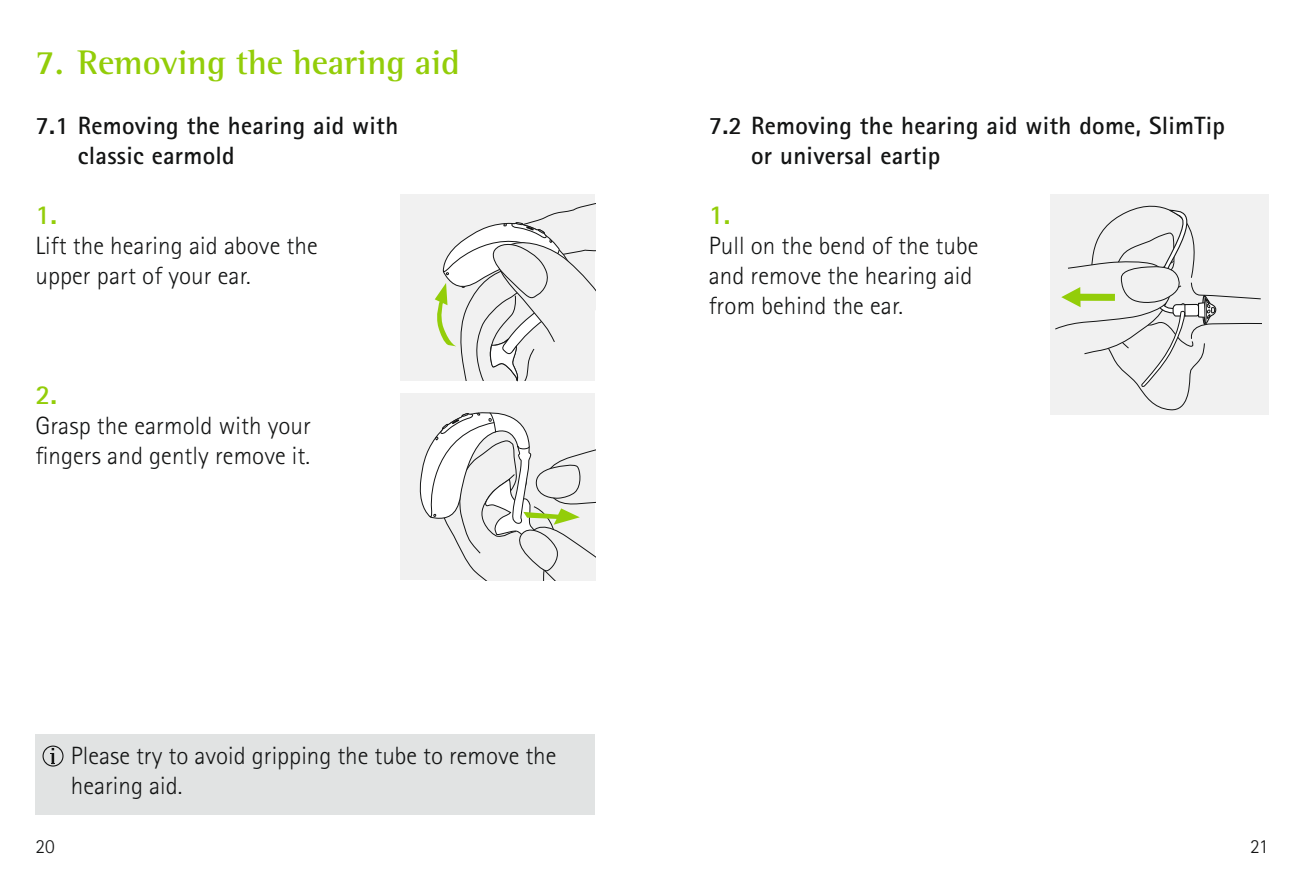
<style>
.page{position:relative;width:1304px;height:886px;background:#fff}
.page>*{position:absolute;margin:0;border:0;box-sizing:border-box;transform-origin:0 0}
.t1{font:700 35px "Rotis Semi Serif Pro";color:#93cd09}
.t2{font:700 27.5px "Rotis Sans Serif Pro";color:#93cd09}
.t3{font:300 25px/30px "Rotis Sans Serif Pro";letter-spacing:.005em;color:#131414}
.t4{font:700 25px/30px "Rotis Sans Serif Pro";letter-spacing:.01em;color:#131414}
.t5{font:300 20px "Rotis Sans Serif Pro";color:#131414}
</style>
<div class="page">
<div style="left:400px;top:194px;width:195px;height:187px;background:#f1f1f1"></div>
<svg style="left:435px;top:203px;width:160px;height:178px"></svg>
<div style="left:400px;top:393px;width:195px;height:187px;background:#f1f1f1"></div>
<svg style="left:419px;top:412px;width:176px;height:168px"></svg>
<div style="left:35px;top:734px;width:560px;height:81px;background:#e1e3e3"></div>
<svg style="left:43px;top:745px;width:21px;height:21px"></svg>
<div style="left:1050px;top:194px;width:219px;height:220px;background:#f1f1f1"></div>
<svg style="left:1055px;top:205px;width:207px;height:206px"></svg>
<h1 class="t1" style="left:35px;top:48px;width:426px">7. Removing the hearing aid</h1>
<p class="t4" style="left:78px;top:112px;width:322px;text-indent:-43px">7.1 Removing the hearing aid with classic earmold</p>
<p class="t2" style="left:35px;top:203px;width:23px">1.</p>
<p class="t3" style="left:35px;top:232px;width:284px">Lift the hearing aid above the upper part of your ear.</p>
<p class="t2" style="left:35px;top:383px;width:23px">2.</p>
<p class="t3" style="left:35px;top:412px;width:277px">Grasp the earmold with your fingers and gently remove it.</p>
<p class="t3" style="left:71px;top:742px;width:487px">Please try to avoid gripping the tube to remove the hearing aid.</p>
<p class="t4" style="left:751px;top:112px;width:475px;text-indent:-43px">7.2 Removing the hearing aid with dome, SlimTip or universal eartip</p>
<p class="t2" style="left:709px;top:203px;width:23px">1.</p>
<p class="t3" style="left:709px;top:232px;width:271px">Pull on the bend of the tube and remove the hearing aid from behind the ear.</p>
<p class="t5" style="left:35px;top:837px;width:21px">20</p>
<p class="t5" style="left:1250px;top:837px;width:20px">21</p>
</div>
